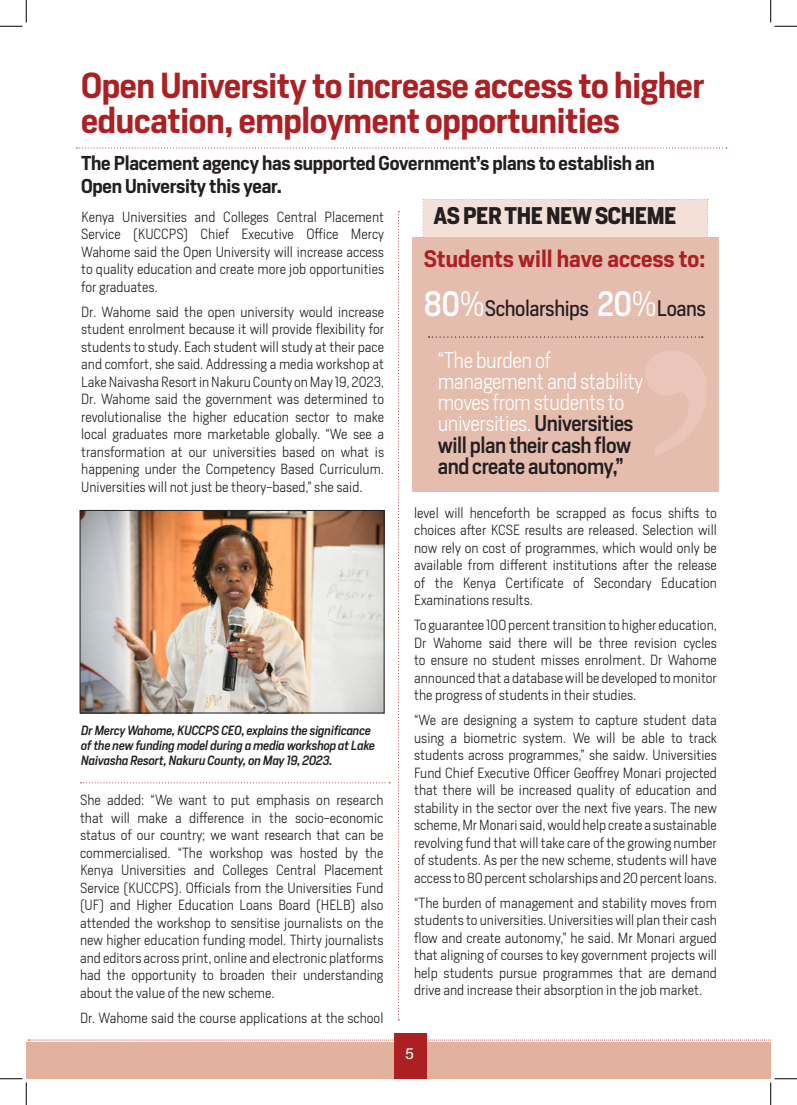
<style>
.page{position:relative;width:797px;height:1105px;background:#fff}
.page>*{position:absolute;margin:0;border:0;box-sizing:border-box;transform-origin:0 0}
.t1{font:600 33.75px/35px "Heron Sans";letter-spacing:-.01em;color:#ac1f22}
.t2{font:700 22.5px "Heron Sans";letter-spacing:-.02em;color:#231f20;scale:.96 1}
.t3{font:600 22.38px "Heron Sans";color:#ac1f22}
.t4{font:300 21.25px/21.2px "Heron Sans";letter-spacing:-.02em;color:#fff;scale:.96 1}
.t5{font:21px "Heron Sans";letter-spacing:-.02em;color:#231f20;scale:.96 1}
.t6{font:600 18.75px/22.5px "Heron Sans";letter-spacing:-.01em;color:#231f20}
.t7{font:16.25px "Acumin Variable Concept";color:#fff}
.t8{font:300 13.75px/17.5px "Heron Sans";color:#231f20;text-align:justify}
.t9{font:italic 500 12.5px/15px "Heron Sans";letter-spacing:-.01em;color:#231f20}
.s1{font-weight:500;font-size:32.88px;color:#fff}
.s2{font-weight:300;font-size:32.88px;color:#fff}
.s3{font-weight:500;color:#231f20}
</style>
<div class="page">
<svg style="left:81px;top:782px;width:309px;height:1px"></svg>
<svg style="left:76px;top:147px;width:651px;height:1px"></svg>
<div style="left:412px;top:237px;width:307px;height:254px;background:#e5bdae"></div>
<svg style="left:422px;top:199px;width:286px;height:257px"></svg>
<svg style="left:398px;top:211px;width:1px;height:809px"></svg>
<div style="left:26px;top:1042px;width:744px;height:37px;background:#e2b29f"></div>
<div style="left:394px;top:1034px;width:32px;height:45px;background:#ac1f22"></div>
<svg style="left:28px;top:1039px;width:741px;height:1px"></svg>
<img style="left:82px;top:512px;width:300px;height:199px">
<div style="left:80px;top:510px;width:304px;height:203px;border:1px solid #231f20"></div>
<svg style="left:0;top:0;width:27px;height:27px"></svg>
<svg style="left:0;top:1078px;width:27px;height:27px"></svg>
<svg style="left:770px;top:0;width:27px;height:27px"></svg>
<svg style="left:770px;top:1078px;width:27px;height:27px"></svg>
<p class="t1" style="left:81px;top:68px;width:625px">Open University to increase access to higher education, employment opportunities</p>
<p class="t6" style="left:81px;top:152px;width:575px">The Placement agency has supported Government’s plans to establish an<br>Open University this year.</p>
<p class="t8" style="left:81px;top:208px;width:304px">Kenya Universities and Colleges Central Placement Service (KUCCPS) Chief Executive Office Mercy Wahome said the Open University will increase access to quality education and create more job opportunities for graduates.</p>
<p class="t8" style="left:81px;top:303px;width:304px">Dr. Wahome said the open university would increase student enrolment because it will provide flexibility for students to study. Each student will study at their pace and comfort, she said. Addressing a media workshop at Lake Naivasha Resort in Nakuru County on May 19, 2023, Dr. Wahome said the government was determined to revolutionalise the higher education sector to make local graduates more marketable globally. “We see a transformation at our universities based on what is happening under the Competency Based Curriculum.<br>Universities will not just be theory-based,” she said.</p>
<p class="t9" style="left:81px;top:723px;width:295px">Dr Mercy Wahome, KUCCPS CEO, explains the significance of the new funding model during a media workshop at Lake<br>Naivasha Resort, Nakuru County, on May 19, 2023.</p>
<p class="t8" style="left:80px;top:791px;width:305px">She added: “We want to put emphasis on research that will make a difference in the socio-economic status of our country; we want research that can be commercialised. “The workshop was hosted by the Kenya Universities and Colleges Central Placement Service (KUCCPS). Officials from the Universities Fund (UF) and Higher Education Loans Board (HELB) also attended the workshop to sensitise journalists on the new higher education funding model. Thirty journalists and editors across print, online and electronic platforms had the opportunity to broaden their understanding about the value of the new scheme.</p>
<p class="t8" style="left:80px;top:1008px;width:305px">Dr. Wahome said the course applications at the school</p>
<p class="t2" style="left:433px;top:201px;width:255px">AS PER THE NEW SCHEME</p>
<p class="t3" style="left:424px;top:245px;width:283px">Students will have access to:</p>
<p class="t5" style="left:424px;top:295px;width:295px"><span class="s1">80</span><span class="s2">%</span>Scholarships <span class="s1">20</span><span class="s2">%</span>Loans</p>
<p class="t4" style="left:438px;top:349px;width:215px">“The burden of management and stability moves from students to universities. <span class="s3">Universities will plan their cash flow and create autonomy,”</span></p>
<p class="t8" style="left:414px;top:503px;width:304px">level will henceforth be scrapped as focus shifts to choices after KCSE results are released. Selection will now rely on cost of programmes, which would only be available from different institutions after the release of the Kenya Certificate of Secondary Education Examinations results.</p>
<p class="t8" style="left:414px;top:616px;width:304px">To guarantee 100 percent transition to higher education, Dr Wahome said there will be three revision cycles to ensure no student misses enrolment. Dr Wahome announced that a database will be developed to monitor the progress of students in their studies.</p>
<p class="t8" style="left:414px;top:711px;width:304px">“We are designing a system to capture student data using a biometric system. We will be able to track students across programmes,” she saidw. Universities Fund Chief Executive Officer Geoffrey Monari projected that there will be increased quality of education and stability in the sector over the next five years. The new scheme, Mr Monari said, would help create a sustainable revolving fund that will take care of the growing number of students. As per the new scheme, students will have access to 80 percent scholarships and 20 percent loans.</p>
<p class="t8" style="left:414px;top:893px;width:304px">“The burden of management and stability moves from students to universities. Universities will plan their cash flow and create autonomy,” he said. Mr Monari argued that aligning of courses to key government projects will help students pursue programmes that are demand drive and increase their absorption in the job market.</p>
<p class="t7" style="left:405px;top:1042px;width:10px">5</p>
</div>
